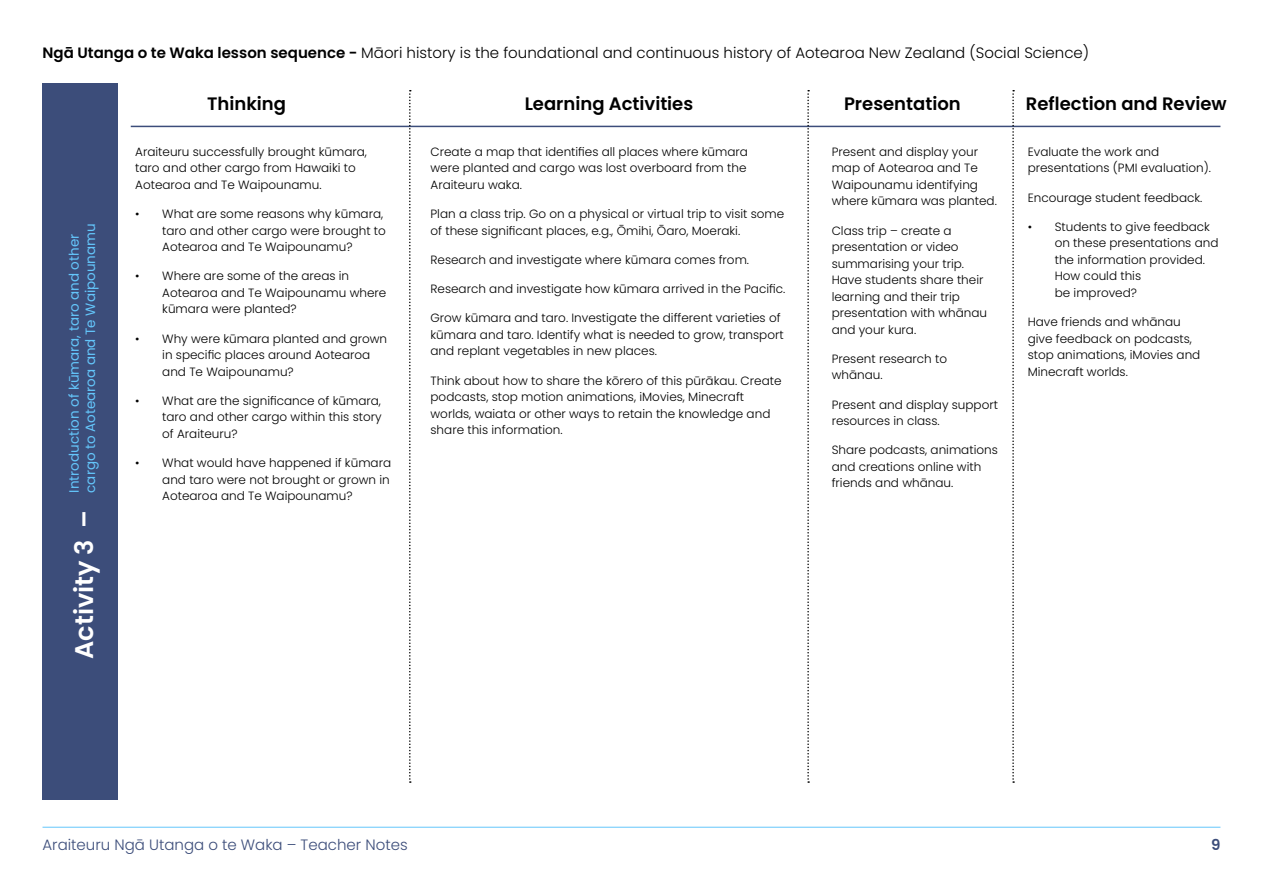
<style>
.page{position:relative;width:1263px;height:893px;background:#fff}
.page>*{position:absolute;margin:0;border:0;box-sizing:border-box;transform-origin:0 0}
.t1{font:600 25.5px "Poppins";color:#fff}
.t2{font:600 18px "Poppins";color:#000}
.t3{font:300 15px "Poppins";color:#000}
.t4{font:300 15px "Poppins";color:#3c4d7a}
.t5{font:600 15px "Poppins";color:#3c4d7a}
.t6{font:13.5px/16.2px "Poppins";color:#64c6fb}
.t7{font:300 12px/16.5px "Poppins";color:#000}
.s1{font-weight:600}
</style>
<div class="page">
<hr style="left:43px;top:827px;width:1177px;height:1px;background:#64c6fb">
<div style="left:43px;top:83px;width:75px;height:716px;background:#3c4d7a"></div>
<hr style="left:131px;top:126px;width:1089px;height:1px;background:#3c4d7a">
<svg style="left:409px;top:90px;width:2px;height:693px"></svg>
<svg style="left:807px;top:90px;width:2px;height:693px"></svg>
<svg style="left:1012px;top:90px;width:2px;height:693px"></svg>
<p class="t3" style="left:43px;top:44px;width:1048px"><span class="s1">Ngā Utanga o te Waka lesson sequence -</span> Māori history is the foundational and continuous history of Aotearoa New Zealand (Social Science)</p>
<h2 class="t2" style="left:207px;top:93px;width:80px">Thinking</h2>
<h2 class="t2" style="left:525px;top:93px;width:170px">Learning Activities</h2>
<h2 class="t2" style="left:844px;top:93px;width:118px">Presentation</h2>
<h2 class="t2" style="left:1026px;top:93px;width:202px">Reflection and Review</h2>
<p class="t7" style="left:135px;top:143px;width:233px">Araiteuru successfully brought kūmara, taro and other cargo from Hawaiki to<br>Aotearoa and Te Waipounamu.</p>
<p class="t7" style="left:162px;top:206px;width:225px;text-indent:-27px">• What are some reasons why kūmara, taro and other cargo were brought to<br>Aotearoa and Te Waipounamu?</p>
<p class="t7" style="left:162px;top:268px;width:226px;text-indent:-27px">• Where are some of the areas in<br>Aotearoa and Te Waipounamu where kūmara were planted?</p>
<p class="t7" style="left:162px;top:330px;width:226px;text-indent:-27px">• Why were kūmara planted and grown in specific places around Aotearoa and Te Waipounamu?</p>
<p class="t7" style="left:162px;top:392px;width:221px;text-align:justify;text-indent:-27px">• What are the significance of kūmara, taro and other cargo within this story of Araiteuru?</p>
<p class="t7" style="left:162px;top:455px;width:230px;text-align:justify;text-indent:-27px">• What would have happened if kūmara and taro were not brought or grown in Aotearoa and Te Waipounamu?</p>
<p class="t7" style="left:430px;top:143px;width:319px;text-align:justify">Create a map that identifies all places where kūmara were planted and cargo was lost overboard from the Araiteuru waka.</p>
<p class="t7" style="left:430px;top:206px;width:355px">Plan a class trip. Go on a physical or virtual trip to visit some of these significant places, e.g., Ōmihi, Ōaro, Moeraki.</p>
<p class="t7" style="left:430px;top:251px;width:320px">Research and investigate where kūmara comes from.</p>
<p class="t7" style="left:430px;top:281px;width:356px">Research and investigate how kūmara arrived in the Pacific.</p>
<p class="t7" style="left:430px;top:310px;width:355px">Grow kūmara and taro. Investigate the different varieties of kūmara and taro. Identify what is needed to grow, transport and replant vegetables in new places.</p>
<p class="t7" style="left:430px;top:372px;width:352px">Think about how to share the kōrero of this pūrākau. Create podcasts, stop motion animations, iMovies, Minecraft worlds, waiata or other ways to retain the knowledge and share this information.</p>
<p class="t7" style="left:832px;top:143px;width:167px">Present and display your map of Aotearoa and Te<br>Waipounamu identifying where kūmara was planted.</p>
<p class="t7" style="left:832px;top:222px;width:157px">Class trip – create a presentation or video summarising your trip.<br>Have students share their learning and their trip presentation with whānau and your kura.</p>
<p class="t7" style="left:832px;top:350px;width:117px">Present research to whānau.</p>
<p class="t7" style="left:832px;top:396px;width:168px">Present and display support resources in class.</p>
<p class="t7" style="left:832px;top:442px;width:168px">Share podcasts, animations and creations online with friends and whānau.</p>
<p class="t7" style="left:1028px;top:143px;width:185px">Evaluate the work and presentations (PMI evaluation).</p>
<p class="t7" style="left:1028px;top:189px;width:176px">Encourage student feedback.</p>
<p class="t7" style="left:1055px;top:218px;width:165px;text-indent:-27px">• Students to give feedback on these presentations and the information provided.<br>How could this<br>be improved?</p>
<p class="t7" style="left:1028px;top:314px;width:174px">Have friends and whānau give feedback on podcasts, stop animations, iMovies and<br>Minecraft worlds.</p>
<p class="t6" style="left:66px;top:493px;width:271px;rotate:-90deg">Introduction of kūmara, taro and other cargo to Aotearoa and Te Waipounamu</p>
<h1 class="t1" style="left:70px;top:659px;width:151px;rotate:-90deg">Activity 3 –</h1>
<p class="t4" style="left:43px;top:836px;width:367px">Araiteuru Ngā Utanga o te Waka – Teacher Notes</p>
<p class="t5" style="left:1211px;top:836px;width:11px">9</p>
</div>
